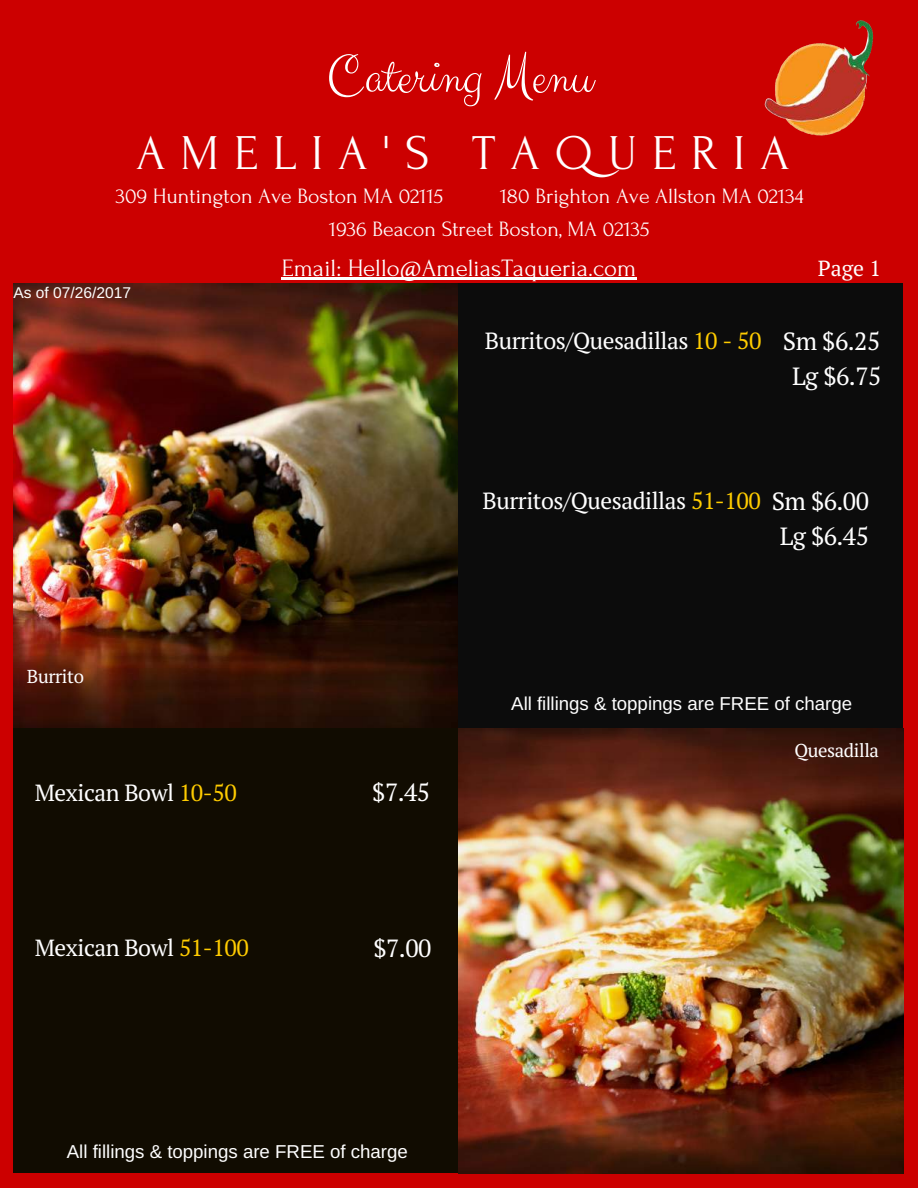
<style>
.page{position:relative;width:918px;height:1188px;background:#c00}
.page>*{position:absolute;margin:0;border:0;box-sizing:border-box;transform-origin:0 0}
.t1{font:55.95px "Clicker Script";color:#fff}
.t2{font:49.8px "Forum";letter-spacing:.3em;color:#fff}
.t3{font:24.9px "Forum";color:#fff}
.t4{font:24.9px "PT Serif";letter-spacing:-.02em;color:#fff}
.t5{font:23.4px "PT Serif";letter-spacing:-.02em;color:#fff}
.t6{font:21.75px/33.8px "Forum";color:#fff}
.t7{font:21.75px "PT Serif";color:#fff}
.t8{font:18.75px "Arimo";color:#fff}
.t9{font:18.75px "PT Serif";letter-spacing:-.02em;color:#fff}
.t10{font:15.6px "Arimo";color:#fff}
.s1{color:#fc0}
.s2{font-size:24.9px}
</style>
<div class="page">
<img style="left:13px;top:284px;width:445px;height:444px">
<div style="left:458px;top:284px;width:445px;height:444px;background:#0c0c0c"></div>
<div style="left:13px;top:728px;width:445px;height:445px;background:#110c01"></div>
<img style="left:458px;top:728px;width:445px;height:445px">
<svg style="left:282px;top:278px;width:118px;height:2px"></svg>
<hr style="left:400px;top:278px;width:22px;height:2px;background:#fff">
<svg style="left:422px;top:278px;width:14px;height:2px"></svg>
<hr style="left:436px;top:278px;width:20px;height:2px;background:#fff">
<svg style="left:456px;top:278px;width:180px;height:2px"></svg>
<img style="left:764px;top:20px;width:110px;height:116px">
<h1 class="t1" style="left:327px;top:42px;width:267px">Catering Menu</h1>
<h2 class="t2" style="left:136px;top:126px;width:655px">AMELIA'S TAQUERIA</h2>
<p class="t6" style="left:116px;top:179px;width:329px">309 Huntington Ave Boston MA 02115</p>
<p class="t6" style="left:329px;top:179px;width:476px;text-indent:171px">180 Brighton Ave Allston MA 02134<br>1936 Beacon Street Boston, MA 02135</p>
<p class="t10" style="left:13px;top:284px;width:119px">As of 07/26/2017</p>
<p class="t3" style="left:282px;top:254px;width:356px">Email: Hello@AmeliasTaqueria.com</p>
<p class="t7" style="left:818px;top:253px;width:65px">Page 1</p>
<p class="t5" style="left:485px;top:324px;width:397px">Burritos/Quesadillas <span class="s1">10 - 50</span> <span class="s2">Sm $6.25</span></p>
<p class="t4" style="left:792px;top:359px;width:91px">Lg $6.75</p>
<p class="t5" style="left:483px;top:484px;width:388px">Burritos/Quesadillas <span class="s1">51-100</span> <span class="s2">Sm $6.00</span></p>
<p class="t9" style="left:27px;top:663px;width:59px">Burrito</p>
<p class="t5" style="left:35px;top:777px;width:203px">Mexican Bowl <span class="s1">10-50</span></p>
<p class="t4" style="left:372px;top:775px;width:59px">$7.45</p>
<p class="t5" style="left:35px;top:932px;width:215px">Mexican Bowl <span class="s1">51-100</span></p>
<p class="t4" style="left:373px;top:932px;width:59px">$7.00</p>
<p class="t8" style="left:67px;top:1141px;width:343px">All fillings &amp; toppings are FREE of charge</p>
<p class="t4" style="left:780px;top:519px;width:91px">Lg $6.45</p>
<p class="t8" style="left:511px;top:693px;width:343px">All fillings &amp; toppings are FREE of charge</p>
<p class="t9" style="left:794px;top:738px;width:86px">Quesadilla</p>
</div>
